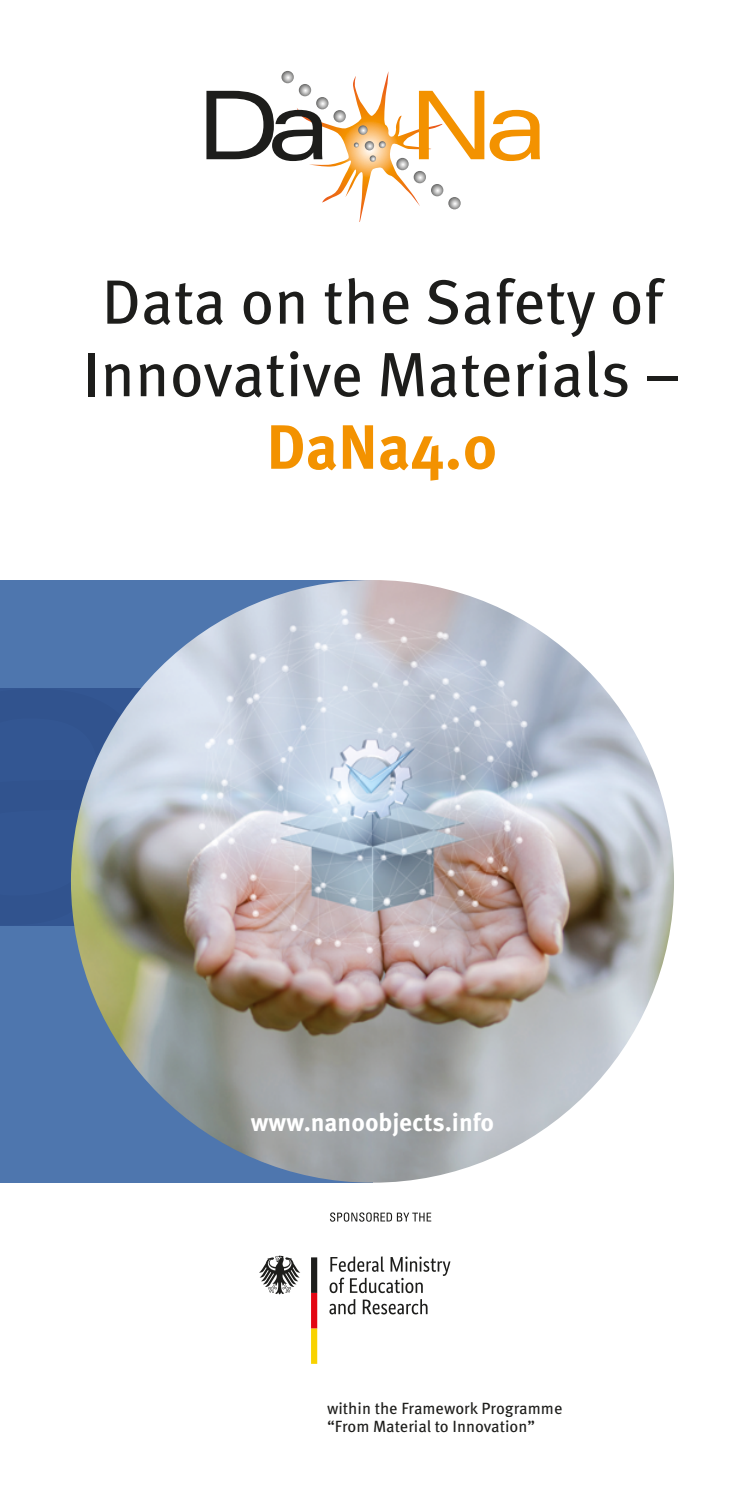
<style>
.page{position:relative;width:745px;height:1489px;background:#fff}
.page>*{position:absolute;margin:0;border:0;box-sizing:border-box;transform-origin:0 0}
.t1{font:62.5px/72.5px "Meta Pro";color:#1d1d1b}
.t2{font:700 62.5px "Meta Pro";color:#f39200}
.t3{font:700 25px "Meta Pro";color:#fff}
.t4{font:16.25px/18.8px "Meta Pro";color:#1d1d1b}
</style>
<div class="page">
<div style="left:0;top:580px;width:372px;height:602px;background:#4e76ae"></div>
<div style="left:0;top:688px;width:141px;height:237px;background:#335692"></div>
<svg style="left:206px;top:71px;width:333px;height:151px"></svg>
<svg style="left:329px;top:1256px;width:121px;height:58px"></svg>
<svg style="left:259px;top:1255px;width:41px;height:39px"></svg>
<svg style="left:311px;top:1257px;width:6px;height:106px"></svg>
<svg style="left:330px;top:1212px;width:101px;height:9px"></svg>
<img style="left:71px;top:580px;width:602px;height:602px;border-radius:301px">
<p class="t1" style="left:83px;top:261px;width:599px">Data on the Safety of<br>Innovative Materials –</p>
<p class="t2" style="left:266px;top:398px;width:232px">DaNa4.0</p>
<p class="t3" style="left:251px;top:1102px;width:244px">www.nanoobjects.info</p>
<p class="t4" style="left:327px;top:1397px;width:236px">within the Framework Programme “From Material to Innovation”</p>
</div>
